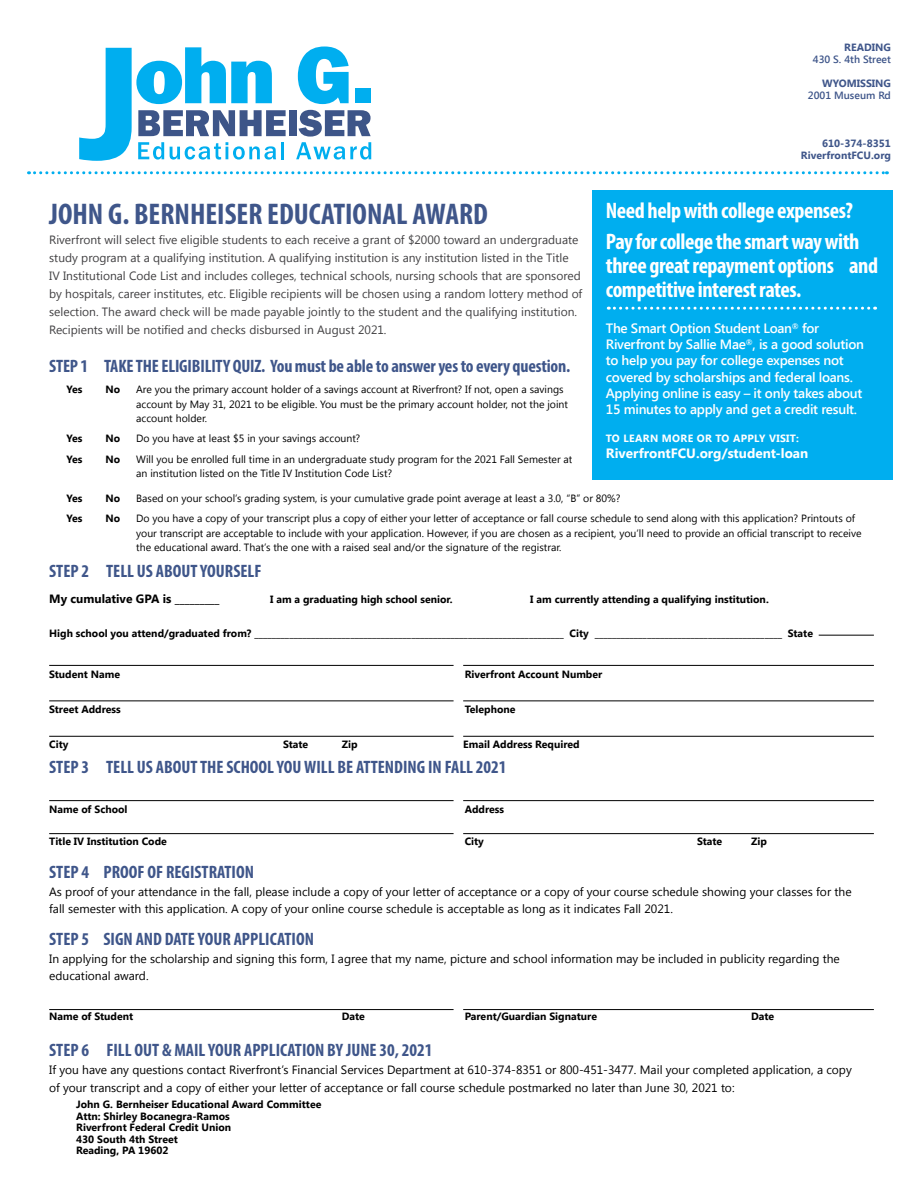
<style>
.page{position:relative;width:918px;height:1188px;background:#fff}
.page>*{position:absolute;margin:0;border:0;box-sizing:border-box;transform-origin:0 0}
.t1{font:700 condensed 30px "Myriad Pro";color:#3f568a}
.t2{font:700 condensed 22.5px/30.8px "Myriad Pro";letter-spacing:-.02em;color:#fff}
.t3{font:700 condensed 18px "Myriad Pro";color:#3f568a}
.t4{font:600 13.5px/16.2px "Segoe UI";letter-spacing:-.02em;color:#fff}
.t5{font:700 13.5px "Segoe UI";color:#fff}
.t6{font:12px/17.4px "Segoe UI";color:#000}
.t7{font:12px/18px "Segoe UI";color:#414042}
.t8{font:700 12px "Segoe UI";color:#000}
.t9{font:10.5px/14.4px "Segoe UI";color:#000}
.t10{font:700 10.5px/11.4px "Segoe UI";color:#000}
.t11{font:700 10.5px/12px "Segoe UI";color:#3f568a;text-align:right}
.t12{font:600 10.5px "Segoe UI";color:#3f568a}
.t13{font:700 10.5px "Segoe UI";letter-spacing:.03em;color:#fff}
</style>
<div class="page">
<div style="left:289px;top:110px;width:8px;height:26px;background:#3d5588"></div>
<svg style="left:298px;top:47px;width:51px;height:57px"></svg>
<div style="left:355px;top:88px;width:15px;height:15px;background:#00aeef"></div>
<svg style="left:296px;top:110px;width:75px;height:50px"></svg>
<svg style="left:79px;top:47px;width:207px;height:114px"></svg>
<hr style="left:49px;top:665px;width:405px;height:1px;background:#000">
<hr style="left:49px;top:700px;width:405px;height:1px;background:#000">
<hr style="left:49px;top:736px;width:405px;height:1px;background:#000">
<hr style="left:49px;top:800px;width:405px;height:1px;background:#000">
<hr style="left:49px;top:833px;width:405px;height:1px;background:#000">
<hr style="left:49px;top:1009px;width:405px;height:1px;background:#000">
<hr style="left:463px;top:665px;width:411px;height:1px;background:#000">
<hr style="left:463px;top:700px;width:411px;height:1px;background:#000">
<hr style="left:463px;top:736px;width:411px;height:1px;background:#000">
<hr style="left:463px;top:800px;width:411px;height:1px;background:#000">
<hr style="left:463px;top:833px;width:411px;height:1px;background:#000">
<hr style="left:463px;top:1009px;width:411px;height:1px;background:#000">
<svg style="left:28px;top:171px;width:859px;height:3px"></svg>
<div style="left:592px;top:190px;width:300px;height:290px;background:#00aeef"></div>
<svg style="left:608px;top:307px;width:268px;height:3px"></svg>
<hr style="left:819px;top:635px;width:55px;height:1px;background:#000">
<p class="t11" style="left:844px;top:41px;width:48px">READING</p>
<p class="t12" style="left:813px;top:52px;width:80px">430 S. 4th Street</p>
<p class="t11" style="left:822px;top:77px;width:70px">WYOMISSING</p>
<p class="t12" style="left:808px;top:88px;width:85px">2001 Museum Rd</p>
<p class="t11" style="left:801px;top:137px;width:92px">610-374-8351<br>RiverfrontFCU.org</p>
<h2 class="t2" style="left:606px;top:195px;width:255px">Need help with college expenses?<br>Pay for college the smart way with</h2>
<h2 class="t2" style="left:606px;top:253px;width:274px;line-height:24px">three great repayment options and competitive interest rates.</h2>
<p class="t4" style="left:606px;top:320px;width:260px">The Smart Option Student Loan<sup>®</sup> for Riverfront by Sallie Mae<sup>®</sup>, is a good solution to help you pay for college expenses not covered by scholarships and federal loans.<br>Applying online is easy – it only takes about 15 minutes to apply and get a credit result.</p>
<p class="t13" style="left:606px;top:431px;width:195px">TO LEARN MORE OR TO APPLY VISIT:</p>
<p class="t5" style="left:606px;top:444px;width:204px">RiverfrontFCU.org/student-loan</p>
<h1 class="t1" style="left:49px;top:195px;width:440px">JOHN G. BERNHEISER EDUCATIONAL AWARD</h1>
<p class="t7" style="left:49px;top:230px;width:535px">Riverfront will select five eligible students to each receive a grant of $2000 toward an undergraduate study program at a qualifying institution. A qualifying institution is any institution listed in the Title IV Institutional Code List and includes colleges, technical schools, nursing schools that are sponsored by hospitals, career institutes, etc. Eligible recipients will be chosen using a random lottery method of selection. The award check will be made payable jointly to the student and the qualifying institution.<br>Recipients will be notified and checks disbursed in August 2021.</p>
<h3 class="t3" style="left:49px;top:355px;width:523px">STEP 1 TAKE THE ELIGIBILITY QUIZ. You must be able to answer yes to every question.</h3>
<p class="t10" style="left:67px;top:383px;width:17px">Yes</p>
<p class="t10" style="left:105px;top:383px;width:16px">No</p>
<p class="t9" style="left:136px;top:382px;width:433px">Are you the primary account holder of a savings account at Riverfront? If not, open a savings account by May 31, 2021 to be eligible. You must be the primary account holder, not the joint account holder.</p>
<p class="t10" style="left:67px;top:432px;width:17px">Yes</p>
<p class="t10" style="left:105px;top:432px;width:16px">No</p>
<p class="t9" style="left:136px;top:431px;width:226px">Do you have at least $5 in your savings account?</p>
<p class="t10" style="left:67px;top:453px;width:17px">Yes</p>
<p class="t10" style="left:105px;top:453px;width:16px">No</p>
<p class="t9" style="left:136px;top:451px;width:438px">Will you be enrolled full time in an undergraduate study program for the 2021 Fall Semester at an institution listed on the Title IV Institution Code List?</p>
<p class="t10" style="left:67px;top:492px;width:17px">Yes</p>
<p class="t10" style="left:105px;top:492px;width:16px">No</p>
<p class="t9" style="left:136px;top:490px;width:486px">Based on your school’s grading system, is your cumulative grade point average at least a 3.0, “B” or 80%?</p>
<p class="t10" style="left:67px;top:512px;width:17px">Yes</p>
<p class="t10" style="left:105px;top:512px;width:16px">No</p>
<p class="t9" style="left:136px;top:511px;width:727px">Do you have a copy of your transcript plus a copy of either your letter of acceptance or fall course schedule to send along with this application? Printouts of your transcript are acceptable to include with your application. However, if you are chosen as a recipient, you’ll need to provide an official transcript to receive the educational award. That’s the one with a raised seal and/or the signature of the registrar.</p>
<h3 class="t3" style="left:49px;top:560px;width:214px">STEP 2 TELL US ABOUT YOURSELF</h3>
<p class="t8" style="left:49px;top:590px;width:172px">My cumulative GPA is _________</p>
<p class="t10" style="left:270px;top:593px;width:184px">I am a graduating high school senior.</p>
<p class="t10" style="left:530px;top:593px;width:240px">I am currently attending a qualifying institution.</p>
<p class="t10" style="left:49px;top:627px;width:765px">High school you attend/graduated from? _______________________________________________________________________ City ___________________________________________ State</p>
<p class="t10" style="left:49px;top:668px;width:72px">Student Name</p>
<p class="t10" style="left:465px;top:668px;width:139px">Riverfront Account Number</p>
<p class="t10" style="left:49px;top:703px;width:73px">Street Address</p>
<p class="t10" style="left:465px;top:703px;width:52px">Telephone</p>
<p class="t10" style="left:49px;top:738px;width:21px">City</p>
<p class="t10" style="left:283px;top:738px;width:27px">State</p>
<p class="t10" style="left:342px;top:738px;width:17px">Zip</p>
<p class="t10" style="left:463px;top:738px;width:118px">Email Address Required</p>
<h3 class="t3" style="left:49px;top:756px;width:459px">STEP 3 TELL US ABOUT THE SCHOOL YOU WILL BE ATTENDING IN FALL 2021</h3>
<p class="t10" style="left:49px;top:803px;width:80px">Name of School</p>
<p class="t10" style="left:465px;top:803px;width:41px">Address</p>
<p class="t10" style="left:49px;top:835px;width:119px">Title IV Institution Code</p>
<p class="t10" style="left:465px;top:835px;width:21px">City</p>
<p class="t10" style="left:697px;top:835px;width:27px">State</p>
<p class="t10" style="left:751px;top:835px;width:17px">Zip</p>
<h3 class="t3" style="left:49px;top:861px;width:206px">STEP 4 PROOF OF REGISTRATION</h3>
<p class="t6" style="left:49px;top:882px;width:804px">As proof of your attendance in the fall, please include a copy of your letter of acceptance or a copy of your course schedule showing your classes for the fall semester with this application. A copy of your online course schedule is acceptable as long as it indicates Fall 2021.</p>
<p class="t6" style="left:49px;top:949px;width:792px">In applying for the scholarship and signing this form, I agree that my name, picture and school information may be included in publicity regarding the educational award.</p>
<h3 class="t3" style="left:49px;top:928px;width:266px">STEP 5 SIGN AND DATE YOUR APPLICATION</h3>
<p class="t10" style="left:49px;top:1010px;width:85px">Name of Student</p>
<p class="t10" style="left:342px;top:1010px;width:25px">Date</p>
<p class="t10" style="left:465px;top:1010px;width:134px">Parent/Guardian Signature</p>
<p class="t10" style="left:751px;top:1010px;width:25px">Date</p>
<h3 class="t3" style="left:49px;top:1039px;width:385px">STEP 6 FILL OUT &amp; MAIL YOUR APPLICATION BY JUNE 30, 2021</h3>
<p class="t6" style="left:49px;top:1061px;width:804px">If you have any questions contact Riverfront’s Financial Services Department at 610-374-8351 or 800-451-3477. Mail your completed application, a copy of your transcript and a copy of either your letter of acceptance or fall course schedule postmarked no later than June 30, 2021 to:</p>
<p class="t10" style="left:76px;top:1098px;width:247px">John G. Bernheiser Educational Award Committee<br>Attn: Shirley Bocanegra-Ramos<br>Riverfront Federal Credit Union<br>430 South 4th Street<br>Reading, PA 19602</p>
</div>
